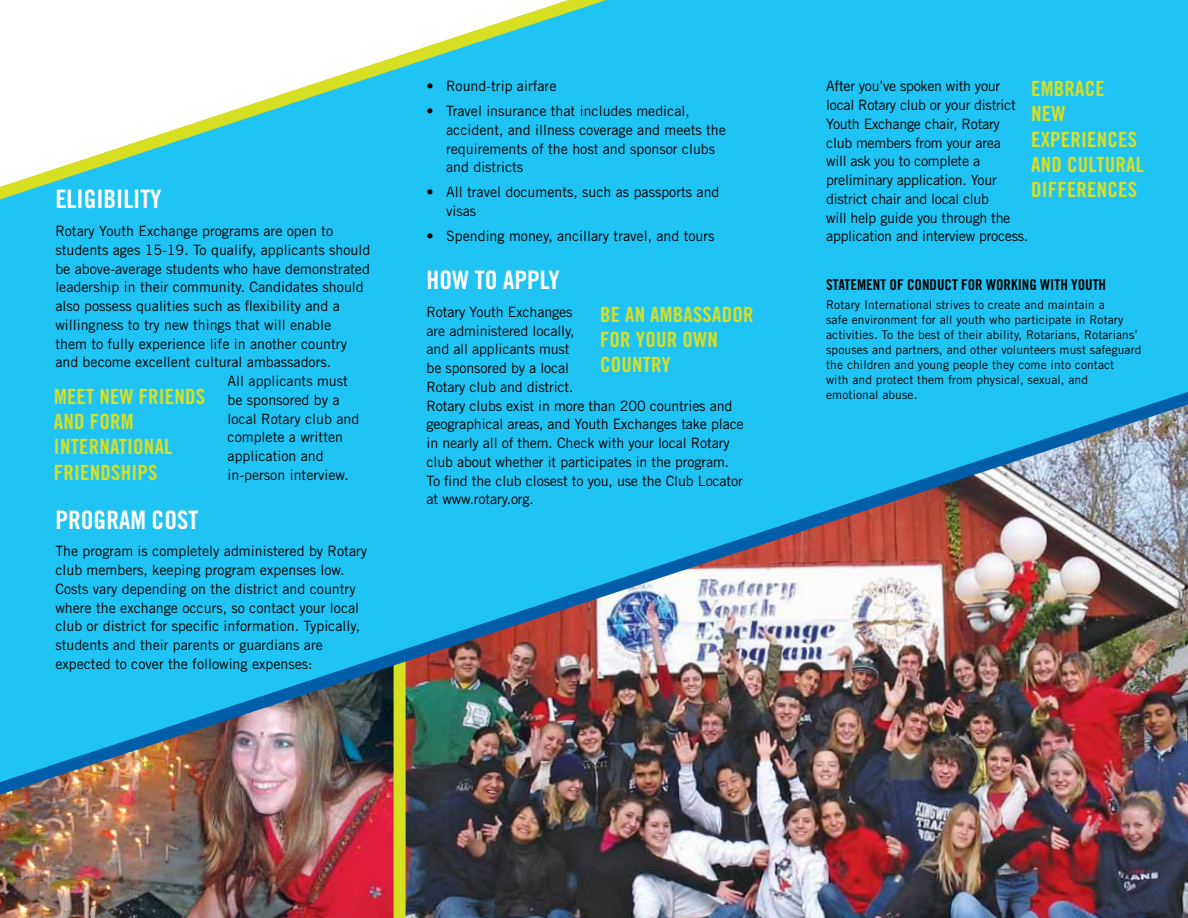
<style>
.page{position:relative;width:1188px;height:918px;background:#fff}
.page>*{position:absolute;margin:0;border:0;box-sizing:border-box;transform-origin:0 0}
.t1{font:25.5px "Trade Gothic LT Std Bd Cn 20";color:#fff}
.t2{font:21px/25.2px "Trade Gothic LT Std Bd Cn 20";letter-spacing:.01em;color:#d7df23}
.t3{font:15px "Trade Gothic LT Std Bd Cn 20";color:#000}
.t4{font:14.25px/18.8px "Trade Gothic LT Std";color:#000}
.t5{font:14.25px/18.8px "Trade Gothic LT Std";letter-spacing:-.02em;color:#000}
.t6{font:12px/15px "Trade Gothic LT Std";letter-spacing:.01em;color:#000}
</style>
<div class="page">
<img style="left:406px;top:851px;width:782px;height:67px">
<img style="left:0;top:851px;width:394px;height:67px">
<div style="left:394px;top:651px;width:12px;height:267px;background:#d7df23"></div>
<div style="left:0;top:0;width:1188px;height:347px;background:#20c4f4"></div>
<svg style="left:0;top:0;width:1006px;height:221px"></svg>
<img style="left:0;top:347px;width:1188px;height:504px">
<h1 class="t1" style="left:55px;top:184px;width:108px">ELIGIBILITY</h1>
<p class="t4" style="left:55px;top:222px;width:279px">Rotary Youth Exchange programs are open to</p>
<p class="t4" style="left:55px;top:240px;width:317px">students ages 15-19. To qualify, applicants should</p>
<p class="t4" style="left:55px;top:259px;width:316px">be above-average students who have demonstrated</p>
<p class="t4" style="left:55px;top:278px;width:310px">leadership in their community. Candidates should</p>
<p class="t4" style="left:55px;top:297px;width:286px">also possess qualities such as flexibility and a</p>
<p class="t4" style="left:55px;top:315px;width:277px">willingness to try new things that will enable</p>
<p class="t4" style="left:55px;top:334px;width:293px">them to fully experience life in another country</p>
<p class="t4" style="left:55px;top:353px;width:277px">and become excellent cultural ambassadors.</p>
<p class="t4" style="left:228px;top:372px;width:122px">All applicants must</p>
<p class="t4" style="left:228px;top:390px;width:114px">be sponsored by a</p>
<p class="t4" style="left:228px;top:409px;width:133px">local Rotary club and</p>
<p class="t4" style="left:228px;top:428px;width:117px">complete a written</p>
<p class="t4" style="left:228px;top:447px;width:98px">application and</p>
<p class="t4" style="left:228px;top:465px;width:123px">in-person interview.</p>
<h1 class="t1" style="left:55px;top:504px;width:145px">PROGRAM COST</h1>
<p class="t4" style="left:55px;top:542px;width:313px">The program is completely administered by Rotary club members, keeping program expenses low.<br>Costs vary depending on the district and country where the exchange occurs, so contact your local club or district for specific information. Typically, students and their parents or guardians are expected to cover the following expenses:</p>
<h2 class="t2" style="left:54px;top:384px;width:58px">MEET NEW</h2>
<h2 class="t2" style="left:139px;top:384px;width:68px">FRIENDS</h2>
<h2 class="t2" style="left:54px;top:409px;width:120px">AND FORM<br>INTERNATIONAL<br>FRIENDSHIPS</h2>
<p class="t4" style="left:427px;top:77px;width:131px">• Round-trip airfare</p>
<p class="t4" style="left:446px;top:101px;width:281px;text-indent:-19px">• Travel insurance that includes medical, accident, and illness coverage and meets the requirements of the host and sponsor clubs and districts</p>
<p class="t4" style="left:446px;top:182px;width:275px;text-indent:-19px">• All travel documents, such as passports and visas</p>
<p class="t4" style="left:427px;top:226px;width:289px">• Spending money, ancillary travel, and tours</p>
<h1 class="t1" style="left:427px;top:265px;width:135px">HOW TO APPLY</h1>
<p class="t4" style="left:427px;top:302px;width:319px">Rotary Youth Exchanges<br>are administered locally,<br>and all applicants must<br>be sponsored by a local<br>Rotary club and district.<br>Rotary clubs exist in more than 200 countries and geographical areas, and Youth Exchanges take place in nearly all of them. Check with your local Rotary club about whether it participates in the program.<br>To find the club closest to you, use the Club Locator at www.rotary.org.</p>
<h2 class="t2" style="left:600px;top:301px;width:153px">BE AN AMBASSADOR<br>FOR YOUR OWN<br>COUNTRY</h2>
<h2 class="t2" style="left:1031px;top:76px;width:75px">EMBRACE<br>NEW<br>EXPERIENCE</h2>
<p class="t5" style="left:826px;top:77px;width:203px">After you’ve spoken with your local Rotary club or your district<br>Youth Exchange chair, Rotary club members from your area<br>will ask you to complete a preliminary application. Your district chair and local club<br>will help guide you through the application and interview process.</p>
<p class="t3" style="left:826px;top:275px;width:33px">STATEMEN</p>
<p class="t3" style="left:880px;top:275px;width:227px">T OF CONDUCT FOR WORKING WITH YOUTH</p>
<p class="t6" style="left:826px;top:297px;width:317px">Rotary International strives to create and maintain a<br>safe environment for all youth who participate in Rotary activities. To the best of their ability, Rotarians, Rotarians’ spouses and partners, and other volunteers must safeguard the children and young people they come into contact<br>with and protect them from physical, sexual, and emotional abuse.</p>
<h2 class="t2" style="left:1031px;top:126px;width:114px;text-indent:97px">S<br>AND CU LTURAL<br>DIFFERENCE</h2>
<h2 class="t2" style="left:1128px;top:177px;width:11px">S</h2>
</div>
